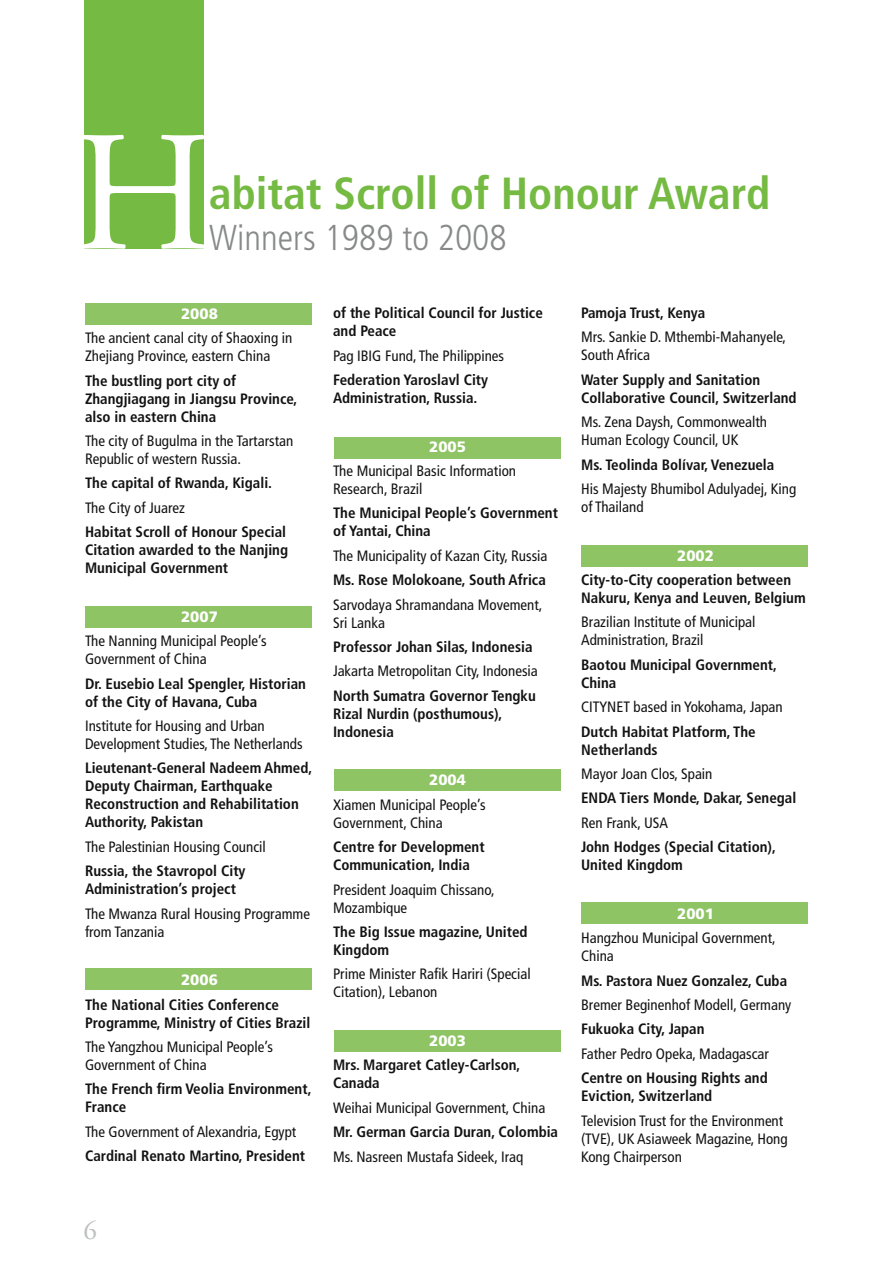
<style>
.page{position:relative;width:893px;height:1263px;background:#fff}
.page>*{position:absolute;margin:0;border:0;box-sizing:border-box;transform-origin:0 0}
.t1{font:171px "Adobe Garamond Pro";color:#fff}
.t2{font:700 condensed 45px "Frutiger";color:#75ba42}
.t3{font:300 condensed 36px "Frutiger";color:#878a89}
.t4{font:27px "Adobe Garamond Pro";color:#bdc0bf}
.t5{font:700 condensed 15px/18px "Frutiger";color:#121212}
.t6{font:condensed 15px/18px "Frutiger";color:#121212}
.t7{font:900 15px "Frutiger";color:#fff}
</style>
<div class="page">
<div style="left:581px;top:902px;width:227px;height:22px;background:#8ec463"></div>
<div style="left:334px;top:437px;width:226px;height:22px;background:#8ec463"></div>
<div style="left:334px;top:769px;width:226px;height:21px;background:#8ec463"></div>
<div style="left:334px;top:1030px;width:226px;height:21px;background:#8ec463"></div>
<div style="left:581px;top:545px;width:227px;height:22px;background:#8ec463"></div>
<div style="left:85px;top:303px;width:227px;height:22px;background:#8ec463"></div>
<div style="left:85px;top:606px;width:227px;height:22px;background:#8ec463"></div>
<div style="left:85px;top:968px;width:227px;height:22px;background:#8ec463"></div>
<div style="left:84px;top:0;width:119px;height:248px;background:#75ba42"></div>
<h1 class="t1" style="left:74px;top:91px;width:139px">H</h1>
<h2 class="t2" style="left:209px;top:166px;width:563px">abitat Scroll of Honour Award</h2>
<h3 class="t3" style="left:209px;top:217px;width:299px">Winners 1989 to 2008</h3>
<p class="t7" style="left:181px;top:304px;width:38px">2008</p>
<p class="t6" style="left:85px;top:329px;width:209px">The ancient canal city of Shaoxing in<br>Zhejiang Province, eastern China</p>
<p class="t5" style="left:85px;top:371px;width:214px">The bustling port city of<br>Zhangjiagang in Jiangsu Province, also in eastern China</p>
<p class="t6" style="left:85px;top:432px;width:210px">The city of Bugulma in the Tartarstan<br>Republic of western Russia.</p>
<p class="t5" style="left:85px;top:474px;width:189px">The capital of Rwanda, Kigali.</p>
<p class="t6" style="left:85px;top:499px;width:101px">The City of Juarez</p>
<p class="t5" style="left:85px;top:523px;width:205px">Habitat Scroll of Honour Special<br>Citation awarded to the Nanjing<br>Municipal Government</p>
<p class="t7" style="left:181px;top:607px;width:38px">2007</p>
<p class="t6" style="left:85px;top:632px;width:183px">The Nanning Municipal People’s<br>Government of China</p>
<p class="t5" style="left:85px;top:674px;width:223px">Dr. Eusebio Leal Spengler, Historian of the City of Havana, Cuba</p>
<p class="t6" style="left:85px;top:717px;width:219px">Institute for Housing and Urban<br>Development Studies, The Netherlands</p>
<p class="t5" style="left:85px;top:759px;width:229px">Lieutenant-General Nadeem Ahmed,<br>Deputy Chairman, Earthquake<br>Reconstruction and Rehabilitation<br>Authority, Pakistan</p>
<p class="t6" style="left:85px;top:838px;width:182px">The Palestinian Housing Council</p>
<p class="t5" style="left:85px;top:862px;width:162px">Russia, the Stavropol City<br>Administration’s project</p>
<p class="t6" style="left:85px;top:904px;width:226px">The Mwanza Rural Housing Programme from Tanzania</p>
<p class="t7" style="left:181px;top:971px;width:38px">2006</p>
<p class="t5" style="left:85px;top:995px;width:227px">The National Cities Conference<br>Programme, Ministry of Cities Brazil</p>
<p class="t6" style="left:85px;top:1038px;width:189px">The Yangzhou Municipal People’s<br>Government of China</p>
<p class="t5" style="left:85px;top:1080px;width:228px">The French firm Veolia Environment,<br>France</p>
<p class="t6" style="left:85px;top:1123px;width:213px">The Government of Alexandria, Egypt</p>
<p class="t5" style="left:85px;top:1147px;width:222px">Cardinal Renato Martino, President</p>
<p class="t5" style="left:333px;top:304px;width:211px">of the Political Council for Justice and Peace</p>
<p class="t6" style="left:333px;top:346px;width:173px">Pag IBIG Fund, The Philippines</p>
<p class="t5" style="left:333px;top:371px;width:157px">Federation Yaroslavl City<br>Administration, Russia.</p>
<p class="t7" style="left:429px;top:437px;width:38px">2005</p>
<p class="t6" style="left:333px;top:462px;width:185px">The Municipal Basic Information<br>Research, Brazil</p>
<p class="t5" style="left:333px;top:504px;width:226px">The Municipal People’s Government of Yantai, China</p>
<p class="t6" style="left:333px;top:547px;width:216px">The Municipality of Kazan City, Russia</p>
<p class="t5" style="left:333px;top:571px;width:214px">Ms. Rose Molokoane, South Africa</p>
<p class="t6" style="left:333px;top:595px;width:211px">Sarvodaya Shramandana Movement,<br>Sri Lanka</p>
<p class="t5" style="left:333px;top:638px;width:201px">Professor Johan Silas, Indonesia</p>
<p class="t6" style="left:333px;top:662px;width:206px">Jakarta Metropolitan City, Indonesia</p>
<p class="t5" style="left:333px;top:686px;width:204px">North Sumatra Governor Tengku<br>Rizal Nurdin (posthumous),<br>Indonesia</p>
<p class="t7" style="left:429px;top:771px;width:38px">2004</p>
<p class="t6" style="left:333px;top:796px;width:154px">Xiamen Municipal People’s<br>Government, China</p>
<p class="t5" style="left:333px;top:838px;width:153px">Centre for Development<br>Communication, India</p>
<p class="t6" style="left:333px;top:880px;width:163px">President Joaquim Chissano,<br>Mozambique</p>
<p class="t5" style="left:333px;top:923px;width:196px">The Big Issue magazine, United<br>Kingdom</p>
<p class="t6" style="left:333px;top:965px;width:199px">Prime Minister Rafik Hariri (Special<br>Citation), Lebanon</p>
<p class="t7" style="left:429px;top:1032px;width:38px">2003</p>
<p class="t5" style="left:333px;top:1056px;width:189px">Mrs. Margaret Catley-Carlson,<br>Canada</p>
<p class="t6" style="left:333px;top:1099px;width:214px">Weihai Municipal Government, China</p>
<p class="t5" style="left:333px;top:1123px;width:227px">Mr. German Garcia Duran, Colombia</p>
<p class="t6" style="left:333px;top:1147px;width:192px">Ms. Nasreen Mustafa Sideek, Iraq</p>
<h3 class="t4" style="left:84px;top:1214px;width:15px">6</h3>
<p class="t5" style="left:581px;top:304px;width:126px">Pamoja Trust, Kenya</p>
<p class="t6" style="left:581px;top:328px;width:206px">Mrs. Sankie D. Mthembi-Mahanyele,<br>South Africa</p>
<p class="t5" style="left:581px;top:371px;width:217px">Water Supply and Sanitation<br>Collaborative Council, Switzerland</p>
<p class="t6" style="left:581px;top:413px;width:188px">Ms. Zena Daysh, Commonwealth<br>Human Ecology Council, UK</p>
<p class="t5" style="left:581px;top:455px;width:195px">Ms. Teolinda Bolívar, Venezuela</p>
<p class="t6" style="left:581px;top:480px;width:217px">His Majesty Bhumibol Adulyadej, King of Thailand</p>
<p class="t7" style="left:677px;top:546px;width:38px">2002</p>
<p class="t5" style="left:581px;top:571px;width:226px">City-to-City cooperation between<br>Nakuru, Kenya and Leuven, Belgium</p>
<p class="t6" style="left:581px;top:613px;width:176px">Brazilian Institute of Municipal<br>Administration, Brazil</p>
<p class="t5" style="left:581px;top:656px;width:197px">Baotou Municipal Government,<br>China</p>
<p class="t6" style="left:581px;top:698px;width:203px">CITYNET based in Yokohama, Japan</p>
<p class="t5" style="left:581px;top:722px;width:176px">Dutch Habitat Platform, The<br>Netherlands</p>
<p class="t6" style="left:581px;top:765px;width:133px">Mayor Joan Clos, Spain</p>
<p class="t5" style="left:581px;top:789px;width:217px">ENDA Tiers Monde, Dakar, Senegal</p>
<p class="t6" style="left:581px;top:814px;width:89px">Ren Frank, USA</p>
<p class="t5" style="left:581px;top:838px;width:196px">John Hodges (Special Citation),<br>United Kingdom</p>
<p class="t7" style="left:677px;top:904px;width:38px">2001</p>
<p class="t6" style="left:581px;top:929px;width:196px">Hangzhou Municipal Government,<br>China</p>
<p class="t5" style="left:581px;top:971px;width:208px">Ms. Pastora Nuez Gonzalez, Cuba</p>
<p class="t6" style="left:581px;top:996px;width:212px">Bremer Beginenhof Modell, Germany</p>
<p class="t5" style="left:581px;top:1020px;width:125px">Fukuoka City, Japan</p>
<p class="t6" style="left:581px;top:1045px;width:189px">Father Pedro Opeka, Madagascar</p>
<p class="t5" style="left:581px;top:1069px;width:188px">Centre on Housing Rights and<br>Eviction, Switzerland</p>
<p class="t6" style="left:581px;top:1111px;width:208px">Television Trust for the Environment (TVE), UK Asiaweek Magazine, Hong<br>Kong Chairperson</p>
</div>
